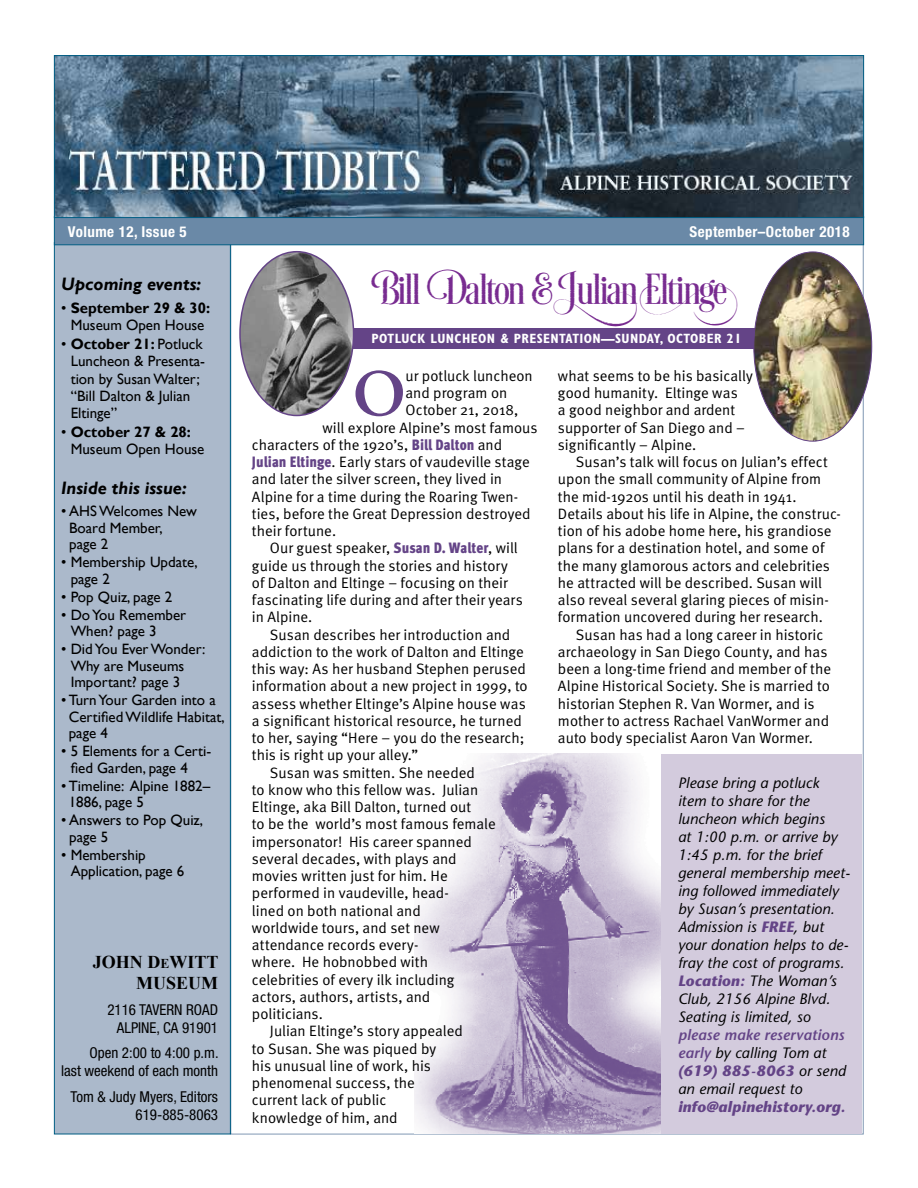
<style>
.page{position:relative;width:918px;height:1188px;background:#fff}
.page>*{position:absolute;margin:0;border:0;box-sizing:border-box;transform-origin:0 0}
.t1{font:700 63.15px "Sabon";color:#644487}
.t2{font:45px "Desire Rough PRO";letter-spacing:-.01em;color:#782b90}
.t3{font:italic 700 18px "Gill Sans";color:#000}
.t4{font:700 18px/21.6px "Times New Roman";color:#000;text-align:right}
.t5{font:15px/17.2px "Meta Normal";color:#000}
.t6{font:15px/16.5px "Gill Sans";color:#000}
.t7{font:italic 15px/18px "Stone Sans";letter-spacing:.01em;color:#000}
.t8{font:condensed 15px/18px "Helvetica Neue";color:#000;text-align:right}
.t9{font:700 condensed 15px "Helvetica Neue";letter-spacing:.03em;color:#fff}
.t10{font:italic 700 15px "Stone Sans";letter-spacing:-.025em;color:#644487}
.t11{font:700 condensed 13.5px "Gill Sans Std";letter-spacing:.03em;color:#fff}
.s1{font-weight:700}
.s2{font-size:13.5px}
.s3{font-family:"Meta Cond";font-weight:900;color:#644487}
.s4{font-weight:700;color:#644487}
.s5{font-weight:600;color:#644487}
</style>
<div class="page">
<div style="left:230px;top:243px;width:634px;height:891px;background:#fff;border:1px solid #7f97b3"></div>
<div style="left:54px;top:242px;width:177px;height:892px;background:#abb9cb;border:1px solid #005d83"></div>
<div style="left:54px;top:216px;width:810px;height:29px;background:#6a89a7;border:1px solid #005d83"></div>
<img style="left:56px;top:57px;width:806px;height:159px">
<div style="left:54px;top:55px;width:810px;height:163px;border:1px solid #005d83"></div>
<img style="left:414px;top:753px;width:248px;height:381px">
<div style="left:347px;top:328px;width:419px;height:21px;background:#644487"></div>
<img style="left:754px;top:252px;width:118px;height:189px">
<img style="left:240px;top:252px;width:114px;height:164px">
<div style="left:662px;top:754px;width:200px;height:380px;background:#d3cbdd"></div>
<p class="t9" style="left:68px;top:223px;width:120px">Volume 12, Issue 5</p>
<p class="t9" style="left:689px;top:223px;width:162px">September–October 2018</p>
<p class="t3" style="left:61px;top:273px;width:141px">Upcoming events:</p>
<p class="t6" style="left:61px;top:300px;width:150px;line-height:17.2px;text-align:center">• <span class="s1">September 29 &amp; 30:<br></span>Museum Open House</p>
<p class="t6" style="left:71px;top:336px;width:136px;line-height:17.2px;text-indent:-9px">• <span class="s1">October 21:</span> Potluck<br>Luncheon &amp; Presenta&shy;tion by Susan Walter; “Bill Dalton &amp; Julian<br>Eltinge”</p>
<p class="t6" style="left:71px;top:424px;width:135px;line-height:17.2px;text-indent:-9px">• <span class="s1">October 27 &amp; 28:<br></span>Museum Open House</p>
<p class="t3" style="left:61px;top:477px;width:127px">Inside this issue:</p>
<p class="t6" style="left:69px;top:503px;width:129px;text-indent:-8px">• AHS Welcomes New<br>Board Member,<br>page 2</p>
<p class="t6" style="left:71px;top:554px;width:129px;text-indent:-9px">• Membership Update, page 2</p>
<p class="t6" style="left:61px;top:589px;width:113px">• Pop Quiz, page 2</p>
<p class="t6" style="left:71px;top:607px;width:117px;text-indent:-9px">• Do You Remember<br>When? page 3</p>
<p class="t6" style="left:71px;top:641px;width:136px;text-indent:-9px">• Did You Ever Wonder:<br>Why are Museums<br>Important? page 3</p>
<p class="t6" style="left:69px;top:692px;width:157px;text-indent:-8px">• Turn Your Garden into a<br>Certified Wildlife Habitat, page 4</p>
<p class="t6" style="left:71px;top:743px;width:142px;text-indent:-9px">• 5 Elements for a Certi&shy;fied Garden, page 4</p>
<p class="t6" style="left:69px;top:778px;width:143px;text-indent:-8px">• Timeline: Alpine 1882–<br>1886, page 5</p>
<p class="t6" style="left:69px;top:812px;width:136px;text-indent:-8px">• Answers to Pop Quiz, page 5</p>
<p class="t6" style="left:71px;top:847px;width:115px;text-indent:-9px">• Membership<br>Application, page 6</p>
<p class="t4" style="left:93px;top:950px;width:127px">JOHN D<span class="s2">E</span>WITT<br>MUSEUM</p>
<p class="t8" style="left:107px;top:1000px;width:112px">2116 Tavern ROAD<br>Alpine, CA 91901</p>
<p class="t8" style="left:61px;top:1044px;width:159px">Open 2:00 to 4:00 p.m.<br>last weekend of each month</p>
<p class="t8" style="left:71px;top:1087px;width:149px">Tom &amp; Judy Myers, Editors<br>619-885-8063</p>
<h2 class="t2" style="left:371px;top:262px;width:372px">Bill Dalton &amp; Julian Eltinge</h2>
<p class="t11" style="left:372px;top:331px;width:371px">POTLUCK LUNCHEON &amp; PRESENTATION—SUNDAY, OCTOBER 21</p>
<h1 class="t1" style="left:353px;top:354px;width:54px">O</h1>
<p class="t5" style="left:406px;top:367px;width:129px">ur potluck luncheon</p>
<p class="t5" style="left:406px;top:384px;width:103px">and program on</p>
<p class="t5" style="left:406px;top:401px;width:114px">October 21, 2018,</p>
<p class="t5" style="left:322px;top:419px;width:217px">will explore Alpine’s most famous</p>
<p class="t5" style="left:252px;top:436px;width:252px">characters of the 1920’s, <span class="s3">Bill Dalton</span> and</p>
<p class="t5" style="left:252px;top:453px;width:279px"><span class="s3">Julian Eltinge</span>. Early stars of vaudeville stage</p>
<p class="t5" style="left:252px;top:470px;width:252px">and later the silver screen, they lived in</p>
<p class="t5" style="left:252px;top:488px;width:268px">Alpine for a time during the Roaring Twen-</p>
<p class="t5" style="left:252px;top:505px;width:280px">ties, before the Great Depression destroyed</p>
<p class="t5" style="left:252px;top:522px;width:86px">their fortune.</p>
<p class="t5" style="left:270px;top:539px;width:249px">Our guest speaker, <span class="s3">Susan D. Walter</span>, will</p>
<p class="t5" style="left:252px;top:557px;width:258px">guide us through the stories and history</p>
<p class="t5" style="left:252px;top:574px;width:257px">of Dalton and Eltinge – focusing on their</p>
<p class="t5" style="left:252px;top:591px;width:272px">fascinating life during and after their years</p>
<p class="t5" style="left:252px;top:608px;width:62px">in Alpine.</p>
<p class="t5" style="left:270px;top:626px;width:242px">Susan describes her introduction and</p>
<p class="t5" style="left:252px;top:643px;width:273px">addiction to the work of Dalton and Eltinge</p>
<p class="t5" style="left:252px;top:660px;width:275px">this way: As her husband Stephen perused</p>
<p class="t5" style="left:252px;top:677px;width:277px">information about a new project in 1999, to</p>
<p class="t5" style="left:252px;top:695px;width:275px">assess whether Eltinge’s Alpine house was</p>
<p class="t5" style="left:252px;top:712px;width:271px">a significant historical resource, he turned</p>
<p class="t5" style="left:252px;top:729px;width:274px">to her, saying “Here – you do the research;</p>
<p class="t5" style="left:252px;top:746px;width:168px">this is right up your alley.”</p>
<p class="t5" style="left:270px;top:764px;width:207px">Susan was smitten. She needed</p>
<p class="t5" style="left:252px;top:781px;width:228px">to know who this fellow was. Julian</p>
<p class="t5" style="left:252px;top:798px;width:221px">Eltinge, aka Bill Dalton, turned out</p>
<p class="t5" style="left:252px;top:815px;width:245px">to be the world’s most famous female</p>
<p class="t5" style="left:252px;top:833px;width:221px">impersonator! His career spanned</p>
<p class="t5" style="left:252px;top:850px;width:206px">several decades, with plays and</p>
<p class="t5" style="left:252px;top:867px;width:197px">movies written just for him. He</p>
<p class="t5" style="left:252px;top:884px;width:198px">performed in vaudeville, head-</p>
<p class="t5" style="left:252px;top:902px;width:170px">lined on both national and</p>
<p class="t5" style="left:252px;top:919px;width:189px">worldwide tours, and set new</p>
<p class="t5" style="left:252px;top:936px;width:168px">attendance records every-</p>
<p class="t5" style="left:252px;top:953px;width:178px">where. He hobnobbed with</p>
<p class="t5" style="left:252px;top:971px;width:204px">celebrities of every ilk including</p>
<p class="t5" style="left:252px;top:988px;width:180px">actors, authors, artists, and</p>
<p class="t5" style="left:252px;top:1005px;width:72px">politicians.</p>
<p class="t5" style="left:270px;top:1022px;width:194px">Julian Eltinge’s story appealed</p>
<p class="t5" style="left:252px;top:1040px;width:186px">to Susan. She was piqued by</p>
<p class="t5" style="left:252px;top:1057px;width:180px">his unusual line of work, his</p>
<p class="t5" style="left:252px;top:1074px;width:164px">phenomenal success, the</p>
<p class="t5" style="left:252px;top:1091px;width:136px">current lack of public</p>
<p class="t5" style="left:252px;top:1109px;width:147px">knowledge of him, and</p>
<p class="t5" style="left:558px;top:367px;width:196px">what seems to be his basically good humanity. Eltinge was<br>a good neighbor and ardent supporter of San Diego and – significantly – Alpine.</p>
<p class="t5" style="left:558px;top:453px;width:284px;text-indent:18px">Susan’s talk will focus on Julian’s effect upon the small community of Alpine from the mid-1920s until his death in 1941.<br>Details about his life in Alpine, the construc&shy;tion of his adobe home here, his grandiose plans for a destination hotel, and some of the many glamorous actors and celebrities he attracted will be described. Susan will also reveal several glaring pieces of misin&shy;formation uncovered during her research.</p>
<p class="t5" style="left:558px;top:626px;width:275px;text-indent:18px">Susan has had a long career in historic archaeology in San Diego County, and has been a long-time friend and member of the Alpine Historical Society. She is married to historian Stephen R. Van Wormer, and is mother to actress Rachael VanWormer and auto body specialist Aaron Van Wormer.</p>
<p class="t7" style="left:678px;top:773px;width:174px">Please bring a potluck item to share for the luncheon which begins<br>at 1:00 p.m. or arrive by<br>1:45 p.m. for the brief general membership meet&shy;ing followed immediately by Susan’s presentation.<br>Admission is <span class="s4">free</span>, but your donation helps to de&shy;fray the cost of programs.<br><span class="s4">Location:</span> The Woman’s<br>Club, 2156 Alpine Blvd.<br>Seating is limited, so</p>
<p class="t7" style="left:678px;top:1025px;width:169px"><span class="s5">please make reservations early</span> by calling Tom at <span class="s4">(619) 885-8063</span> or send an email request to</p>
<p class="t10" style="left:678px;top:1097px;width:169px">info@alpinehistory.org.</p>
</div>
